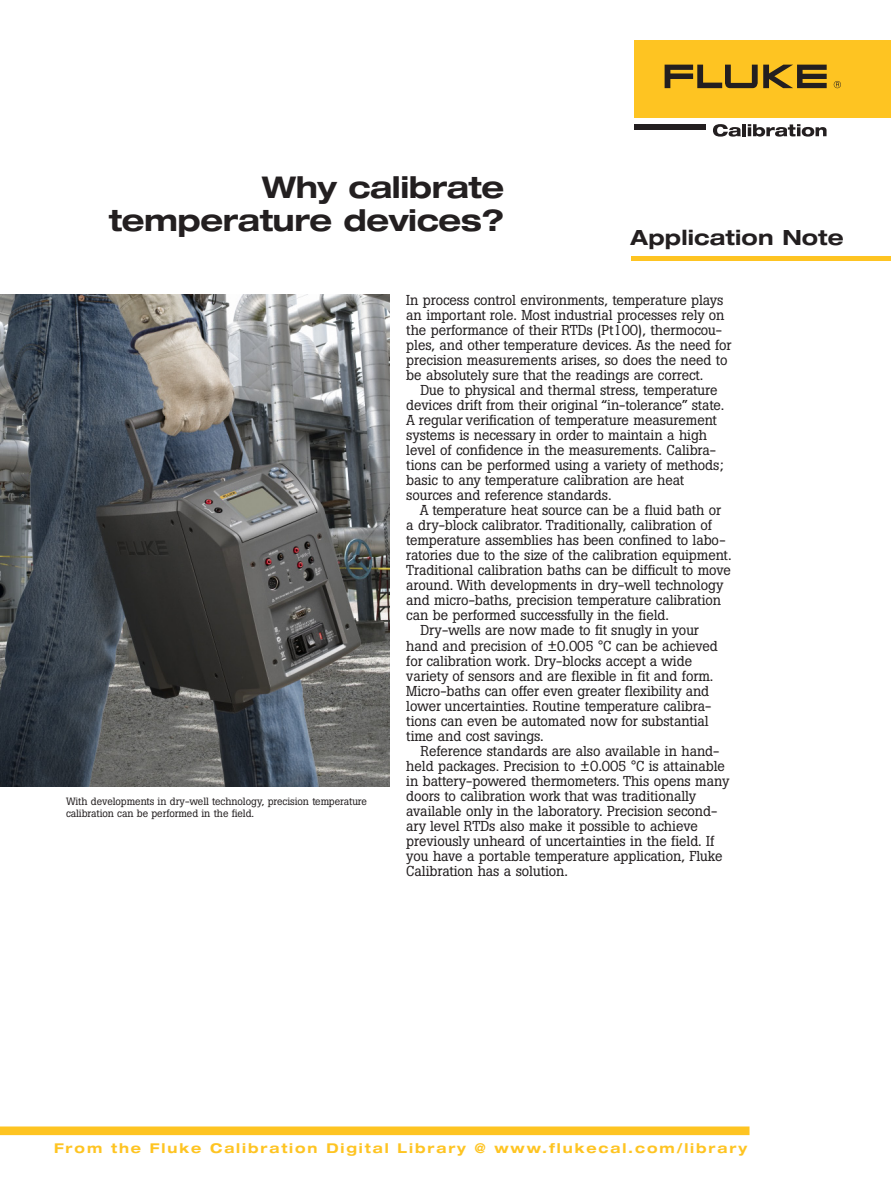
<style>
.page{position:relative;width:891px;height:1188px;background:#fff}
.page>*{position:absolute;margin:0;border:0;box-sizing:border-box;transform-origin:0 0}
.t1{font:700 expanded 30px/33px "Helvetica Neue LT Std";letter-spacing:-.015em;color:#231f20;text-align:right}
.t2{font:700 expanded 21px "Helvetica Neue LT Std";letter-spacing:.005em;color:#231f20}
.t3{font:14.25px/15px "Boton Pro";letter-spacing:-.005em;color:#231f20}
.t4{font:700 expanded 13.5px "Helvetica Neue LT Std";letter-spacing:.14em;color:#fec422}
.t5{font:10.5px/12px "Boton Pro";letter-spacing:-.005em;color:#231f20}
</style>
<div class="page">
<div style="left:634px;top:40px;width:257px;height:78px;background:#fec422"></div>
<svg style="left:665px;top:65px;width:162px;height:23px"></svg>
<svg style="left:834px;top:81px;width:7px;height:7px"></svg>
<div style="left:635px;top:124px;width:71px;height:6px;background:#231f20"></div>
<svg style="left:713px;top:124px;width:28px;height:13px"></svg>
<hr style="left:742px;top:124px;width:4px;height:12px;background:#231f20">
<svg style="left:748px;top:124px;width:79px;height:13px"></svg>
<div style="left:631px;top:256px;width:260px;height:5px;background:#fec422"></div>
<img style="left:0;top:295px;width:390px;height:491px">
<div style="left:0;top:1126px;width:750px;height:9px;background:#fec422"></div>
<h1 class="t1" style="left:109px;top:170px;width:397px">Why calibrate temperature devices?</h1>
<h2 class="t2" style="left:631px;top:224px;width:215px">Application Note</h2>
<p class="t5" style="left:66px;top:795px;width:303px">With developments in dry-well technology, precision temperature calibration can be performed in the field.</p>
<p class="t3" style="left:406px;top:293px;width:327px">In process control environments, temperature plays an important role. Most industrial processes rely on the performance of their RTDs (Pt100), thermocou&shy;ples, and other temperature devices. As the need for precision measurements arises, so does the need to be absolutely sure that the readings are correct.</p>
<p class="t3" style="left:406px;top:383px;width:319px;text-indent:14px">Due to physical and thermal stress, temperature devices drift from their original “in-tolerance” state.<br>A regular verification of temperature measurement systems is necessary in order to maintain a high level of confidence in the measurements. Calibra&shy;tions can be performed using a variety of methods; basic to any temperature calibration are heat sources and reference standards.</p>
<p class="t3" style="left:420px;top:503px;width:303px">A temperature heat source can be a fluid bath or</p>
<p class="t3" style="left:406px;top:518px;width:307px">a dry-block calibrator. Traditionally, calibration of</p>
<p class="t3" style="left:406px;top:533px;width:321px">temperature assemblies has been confined to labo-</p>
<p class="t3" style="left:406px;top:548px;width:327px">ratories due to the size of the calibration equipment.</p>
<p class="t3" style="left:406px;top:563px;width:326px">Traditional calibration baths can be difficult to move</p>
<p class="t3" style="left:406px;top:578px;width:319px">around. With developments in dry-well technology</p>
<p class="t3" style="left:406px;top:593px;width:316px">and micro-baths, precision temperature calibration</p>
<p class="t3" style="left:406px;top:608px;width:264px">can be performed successfully in the field.</p>
<p class="t3" style="left:420px;top:623px;width:280px">Dry-wells are now made to fit snugly in your</p>
<p class="t3" style="left:406px;top:638px;width:313px">hand and precision of ±0.005 °C can be achieved</p>
<p class="t3" style="left:406px;top:653px;width:287px">for calibration work. Dry-blocks accept a wide</p>
<p class="t3" style="left:406px;top:668px;width:309px">variety of sensors and are flexible in fit and form.</p>
<p class="t3" style="left:406px;top:683px;width:304px">Micro-baths can offer even greater flexibility and</p>
<p class="t3" style="left:406px;top:698px;width:307px">lower uncertainties. Routine temperature calibra-</p>
<p class="t3" style="left:406px;top:713px;width:304px">tions can even be automated now for substantial</p>
<p class="t3" style="left:406px;top:728px;width:139px">time and cost savings.</p>
<p class="t3" style="left:420px;top:743px;width:300px">Reference standards are also available in hand-</p>
<p class="t3" style="left:406px;top:758px;width:320px">held packages. Precision to ±0.005 °C is attainable</p>
<p class="t3" style="left:406px;top:773px;width:325px">in battery-powered thermometers. This opens many</p>
<p class="t3" style="left:406px;top:788px;width:292px">doors to calibration work that was traditionally</p>
<p class="t3" style="left:406px;top:803px;width:312px">available only in the laboratory. Precision second-</p>
<p class="t3" style="left:406px;top:818px;width:293px">ary level RTDs also make it possible to achieve</p>
<p class="t3" style="left:406px;top:833px;width:309px">previously unheard of uncertainties in the field. If</p>
<p class="t3" style="left:406px;top:848px;width:318px">you have a portable temperature application, Fluke</p>
<p class="t3" style="left:406px;top:863px;width:163px">Calibration has a solution.</p>
<p class="t4" style="left:54px;top:1140px;width:695px">From the Fluke Calibration Digital Library @ www.flukecal.com/library</p>
</div>
